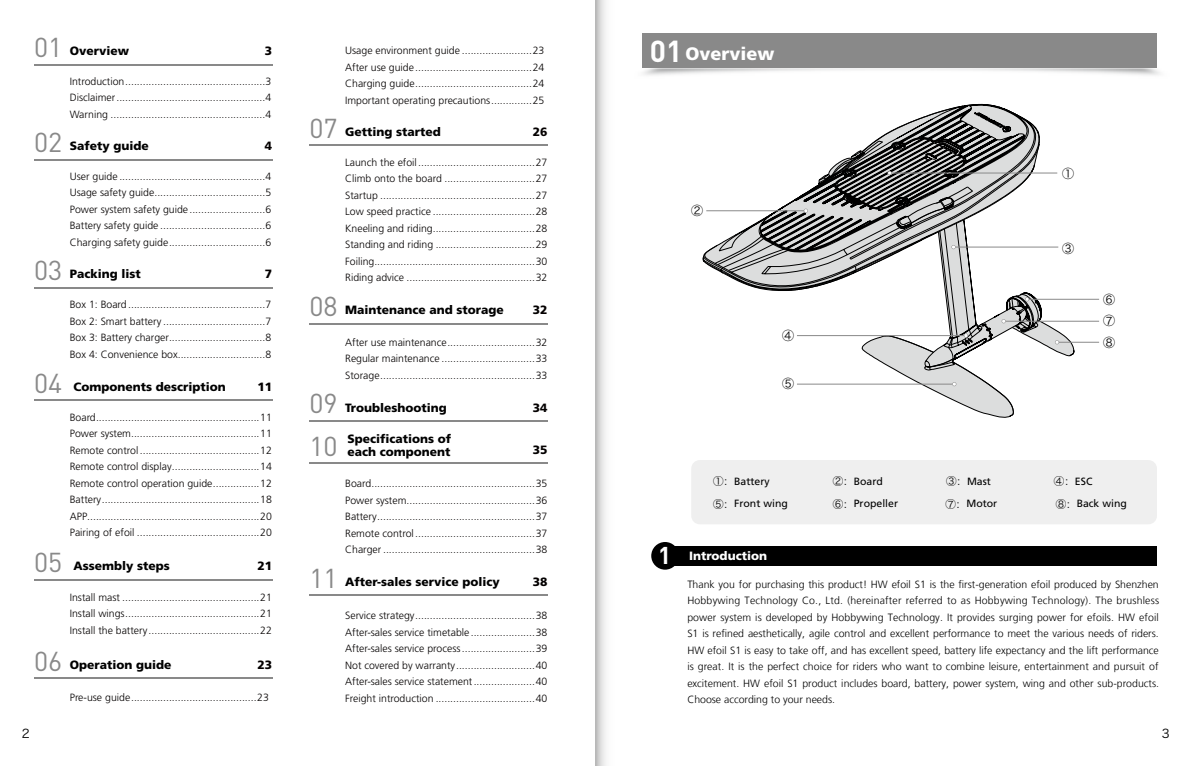
<style>
.page{position:relative;width:1191px;height:766px;background:#fff}
.page>*{position:absolute;margin:0;border:0;box-sizing:border-box;transform-origin:0 0}
.t1{font:27px/42.5px "DIN";color:#898989}
.t2{font:700 24px "DIN";color:#fff}
.t3{font:900 18px "Frutiger";color:#fff}
.t4{font:900 12px/13.5px "Frutiger";color:#000}
.t5{font:900 12px "Frutiger";color:#040000}
.t6{font:900 12px "Frutiger";color:#fff}
.t7{font:12px/21.5px "Hiragino Sans GB W3";color:#000;text-align:justify}
.t8{font:300 10.5px/16.5px "Frutiger";color:#040000;text-align:justify}
.t9{font:300 10.5px/16.5px "Frutiger LT";color:#000;text-align:justify}
.t10{font:10.5px "Frutiger";color:#000}
.s1{font-family:"DIN";font-weight:700;font-size:30px}
.s2{font-family:"Hiragino Sans GB W3"}
</style>
<div class="page">
<div style="left:665px;top:546px;width:492px;height:19px;background:#000"></div>
<div style="left:651px;top:542px;width:28px;height:27px;background:#000;border-radius:50%"></div>
<hr style="left:34px;top:64px;width:238px;height:1px;background:#898989">
<hr style="left:34px;top:579px;width:238px;height:1px;background:#898989">
<hr style="left:309px;top:420px;width:238px;height:1px;background:#898989">
<hr style="left:309px;top:462px;width:238px;height:1px;background:#898989">
<hr style="left:309px;top:594px;width:238px;height:1px;background:#898989">
<hr style="left:34px;top:677px;width:238px;height:1px;background:#898989">
<hr style="left:309px;top:144px;width:238px;height:1px;background:#898989">
<hr style="left:309px;top:323px;width:238px;height:1px;background:#898989">
<hr style="left:34px;top:287px;width:238px;height:1px;background:#898989">
<hr style="left:34px;top:399px;width:238px;height:1px;background:#898989">
<hr style="left:34px;top:159px;width:238px;height:1px;background:#898989">
<div style="left:642px;top:34px;width:515px;height:34px;background:#898989"></div>
<div style="left:691px;top:460px;width:466px;height:64px;background:#efefef;border-radius:9px"></div>
<svg style="left:1039px;top:138px;width:35px;height:219px"></svg>
<svg style="left:797px;top:104px;width:242px;height:313px"></svg>
<svg style="left:703px;top:109px;width:336px;height:182px"></svg>
<hr style="left:706px;top:210px;width:100px;height:1px;background:#898989">
<svg style="left:803px;top:208px;width:5px;height:5px"></svg>
<hr style="left:1003px;top:321px;width:96px;height:1px;background:#898989">
<svg style="left:1001px;top:319px;width:4px;height:4px"></svg>
<hr style="left:1027px;top:299px;width:72px;height:1px;background:#898989">
<svg style="left:1025px;top:297px;width:4px;height:4px"></svg>
<hr style="left:1057px;top:342px;width:42px;height:1px;background:#898989">
<svg style="left:1055px;top:340px;width:4px;height:4px"></svg>
<hr style="left:953px;top:247px;width:105px;height:1px;background:#898989">
<hr style="left:797px;top:384px;width:157px;height:1px;background:#898989">
<svg style="left:952px;top:382px;width:4px;height:4px"></svg>
<hr style="left:889px;top:173px;width:168px;height:1px;background:#898989">
<hr style="left:797px;top:335px;width:169px;height:1px;background:#898989">
<svg style="left:847px;top:148px;width:125px;height:198px"></svg>
<svg style="left:595px;top:0;width:11px;height:765px"></svg>
<h1 class="t1" style="left:34px;top:26px;width:30px">01</h1>
<h1 class="t1" style="left:34px;top:121px;width:30px">02</h1>
<h1 class="t1" style="left:34px;top:249px;width:30px">03</h1>
<h1 class="t1" style="left:34px;top:361px;width:30px">04</h1>
<h1 class="t1" style="left:34px;top:540px;width:30px">05</h1>
<h1 class="t1" style="left:34px;top:639px;width:30px">06</h1>
<p class="t4" style="left:70px;top:44px;width:61px">Overview</p>
<p class="t5" style="left:265px;top:44px;width:9px">3</p>
<p class="t8" style="left:70px;top:73px;width:203px">Introduction................................................3<br>Disclaimer...................................................4<br>Warning .....................................................4</p>
<p class="t4" style="left:70px;top:139px;width:81px">Safety guide</p>
<p class="t5" style="left:265px;top:139px;width:9px">4</p>
<p class="t8" style="left:70px;top:167px;width:203px">User guide ..................................................4<br>Usage safety guide......................................5<br>Power system safety guide..........................6<br>Battery safety guide ....................................6<br>Charging safety guide.................................6</p>
<p class="t4" style="left:70px;top:267px;width:73px">Packing list</p>
<p class="t5" style="left:265px;top:267px;width:9px">7</p>
<p class="t8" style="left:70px;top:296px;width:203px">Box 1: Board...............................................7<br>Box 2: Smart battery ...................................7<br>Box 3: Battery charger.................................8<br>Box 4: Convenience box..............................8</p>
<p class="t4" style="left:73px;top:379px;width:154px">Components description</p>
<p class="t5" style="left:257px;top:379px;width:16px">11</p>
<p class="t8" style="left:70px;top:409px;width:204px">Board........................................................11<br>Power system............................................11<br>Remote control.........................................12<br>Remote control display..............................14<br>Remote control operation guide................12<br>Battery......................................................18<br>APP...........................................................20<br>Pairing of efoil ..........................................20</p>
<p class="t4" style="left:73px;top:559px;width:98px">Assembly steps</p>
<p class="t5" style="left:257px;top:558px;width:16px">21</p>
<p class="t8" style="left:70px;top:589px;width:204px">Install mast ...............................................21<br>Install wings..............................................21<br>Install the battery ......................................22</p>
<p class="t4" style="left:70px;top:657px;width:103px">Operation guide</p>
<p class="t5" style="left:257px;top:657px;width:16px">23</p>
<p class="t8" style="left:70px;top:688px;width:201px">Pre-use guide...........................................23</p>
<h1 class="t1" style="left:309px;top:106px;width:30px">07</h1>
<h1 class="t1" style="left:309px;top:285px;width:30px">08</h1>
<h1 class="t1" style="left:309px;top:382px;width:30px">09<br>10</h1>
<h1 class="t1" style="left:309px;top:556px;width:30px">11</h1>
<p class="t8" style="left:345px;top:42px;width:201px">Usage environment guide ........................23<br>After use guide........................................24<br>Charging guide........................................24<br>Important operating precautions..............25</p>
<p class="t4" style="left:345px;top:124px;width:97px">Getting started</p>
<p class="t5" style="left:533px;top:124px;width:16px">26</p>
<p class="t8" style="left:345px;top:154px;width:204px">Launch the efoil........................................27<br>Climb onto the board ...............................27<br>Startup .....................................................27<br>Low speed practice ...................................28<br>Kneeling and riding...................................28<br>Standing and riding ..................................29<br>Foiling.......................................................30<br>Riding advice ............................................32</p>
<p class="t4" style="left:345px;top:303px;width:160px">Maintenance and storage</p>
<p class="t5" style="left:533px;top:303px;width:16px">32</p>
<p class="t8" style="left:345px;top:333px;width:204px">After use maintenance..............................32<br>Regular maintenance ................................33<br>Storage.....................................................33</p>
<p class="t4" style="left:345px;top:400px;width:103px">Troubleshooting</p>
<p class="t4" style="left:347px;top:431px;width:105px">Specifications of each component</p>
<p class="t5" style="left:533px;top:400px;width:16px">34</p>
<p class="t5" style="left:533px;top:442px;width:16px">35</p>
<p class="t8" style="left:345px;top:475px;width:204px">Board........................................................35<br>Power system............................................36<br>Battery......................................................37<br>Remote control.........................................37<br>Charger ....................................................38</p>
<p class="t4" style="left:345px;top:574px;width:156px">After-sales service policy</p>
<p class="t5" style="left:533px;top:574px;width:16px">38</p>
<p class="t8" style="left:345px;top:607px;width:204px">Service strategy.........................................38<br>After-sales service timetable......................38<br>After-sales service process.........................39<br>Not covered by warranty...........................40<br>After-sales service statement.....................40<br>Freight introduction ..................................40</p>
<h3 class="t3" style="left:650px;top:43px;width:126px"><span class="s1">01</span> Overview</h3>
<p class="t7" style="left:691px;top:199px;width:13px">②</p>
<p class="t7" style="left:782px;top:324px;width:13px">④</p>
<p class="t7" style="left:782px;top:372px;width:13px">⑤</p>
<p class="t7" style="left:1062px;top:162px;width:13px">①</p>
<p class="t7" style="left:1062px;top:237px;width:13px">③</p>
<p class="t7" style="left:1103px;top:288px;width:13px">⑥<br>⑦<br>⑧</p>
<p class="t10" style="left:713px;top:475px;width:58px"><span class="s2">①：</span>Battery</p>
<p class="t10" style="left:832px;top:475px;width:52px"><span class="s2">②：</span>Board</p>
<p class="t10" style="left:946px;top:475px;width:46px"><span class="s2">③：</span>Mast</p>
<p class="t10" style="left:1054px;top:475px;width:40px"><span class="s2">④：</span>ESC</p>
<p class="t10" style="left:713px;top:497px;width:76px"><span class="s2">⑤：</span>Front wing</p>
<p class="t10" style="left:832px;top:497px;width:67px"><span class="s2">⑥：</span>Propeller</p>
<p class="t10" style="left:945px;top:497px;width:53px"><span class="s2">⑦：</span>Motor</p>
<p class="t10" style="left:1055px;top:497px;width:73px"><span class="s2">⑧：</span>Back wing</p>
<h2 class="t2" style="left:658px;top:540px;width:15px">1</h2>
<p class="t6" style="left:689px;top:548px;width:79px">Introduction</p>
<p class="t9" style="left:687px;top:576px;width:473px">Thank you for purchasing this product! HW efoil S1 is the first-generation efoil produced by Shenzhen Hobbywing Technology Co., Ltd. (hereinafter referred to as Hobbywing Technology). The brushless power system is developed by Hobbywing Technology. It provides surging power for efoils. HW efoil S1 is refined aesthetically, agile control and excellent performance to meet the various needs of riders.<br>HW efoil S1 is easy to take off, and has excellent speed, battery life expectancy and the lift performance is great. It is the perfect choice for riders who want to combine leisure, entertainment and pursuit of excitement. HW efoil S1 product includes board, battery, power system, wing and other sub-products.<br>Choose according to your needs.</p>
<p class="t7" style="left:22px;top:722px;width:9px">2</p>
<p class="t7" style="left:1161px;top:722px;width:9px">3</p>
</div>
